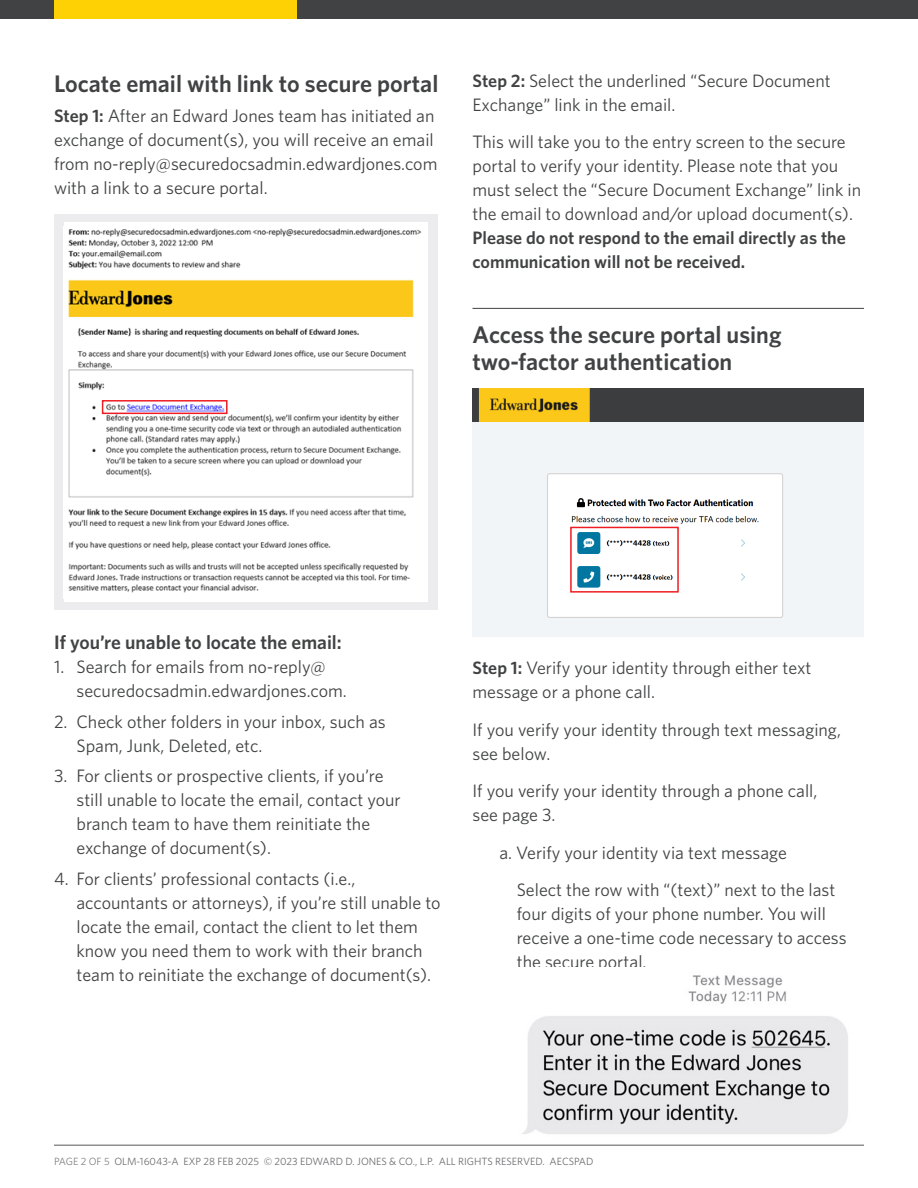
<style>
.page{position:relative;width:918px;height:1188px;background:#fff}
.page>*{position:absolute;margin:0;border:0;box-sizing:border-box;transform-origin:0 0}
.Section_Header{font:600 24px/27px "Whitney";color:#414243}
.Body_-_Subheads{font:600 19.5px "Whitney";letter-spacing:-.005em;color:#414243}
.Body{font:18px/24px "Whitney";color:#414243}
.Level_2_-_body{font:18px "Whitney";color:#414243}
.t1{font:10.5px "Whitney";color:#6c6d70}
.s1{font-weight:600}
.s2{color:#808285}
</style>
<div class="page">
<hr style="left:54px;top:1145px;width:810px;height:1px;background:#57585a">
<div style="left:0;top:0;width:918px;height:18px;background:#414243"></div>
<div style="left:54px;top:0;width:243px;height:18px;background:#fed105"></div>
<div style="left:54px;top:215px;width:383px;height:395px;background:linear-gradient(to right,#f3f3f5,#f3f3f5)"></div>
<img style="left:64px;top:226px;width:364px;height:373px">
<div style="left:102px;top:400px;width:126px;height:14px;border:2px solid #ee1d23"></div>
<hr style="left:472px;top:308px;width:392px;height:1px;background:#414243">
<img style="left:472px;top:388px;width:391px;height:249px">
<div style="left:570px;top:527px;width:109px;height:66px;border:2px solid #ee1d23"></div>
<img style="left:522px;top:975px;width:326px;height:159px">
<p class="Section_Header" style="left:54px;top:69px;width:386px">Locate email with link to secure portal</p>
<p class="Body" style="left:54px;top:104px;width:385px"><span class="s1">Step 1:</span> After an Edward Jones team has initiated an exchange of document(s), you will receive an email from no-reply@securedocsadmin.edwardjones.com with a link to a secure portal.</p>
<p class="Body" style="left:472px;top:68px;width:360px"><span class="s1">Step 2:</span> Select the underlined “Secure Document<br>Exchange” link in the email.</p>
<p class="Body" style="left:472px;top:130px;width:390px">This will take you to the entry screen to the secure portal to verify your identity. Please note that you must select the “Secure Document Exchange” link in the email to download and/or upload document(s).<br><span class="s1">Please do not respond to the email directly as the communication will not be received.</span></p>
<p class="Section_Header" style="left:472px;top:320px;width:311px">Access the secure portal using two-factor authentication</p>
<p class="Body_-_Subheads" style="left:54px;top:629px;width:289px">If you’re unable to locate the email:</p>
<p class="Body" style="left:76px;top:654px;width:272px;text-indent:-22px">1. Search for emails from no-reply@ securedocsadmin.edwardjones.com.</p>
<p class="Body" style="left:76px;top:709px;width:311px;text-indent:-22px">2. Check other folders in your inbox, such as<br>Spam, Junk, Deleted, etc.</p>
<p class="Body" style="left:76px;top:764px;width:326px;text-indent:-22px">3. For clients or prospective clients, if you’re still unable to locate the email, contact your branch team to have them reinitiate the exchange of document(s).</p>
<p class="Body" style="left:76px;top:866px;width:366px;text-indent:-22px">4. For clients’ professional contacts (i.e., accountants or attorneys), if you’re still unable to locate the email, contact the client to let them know you need them to work with their branch team to reinitiate the exchange of document(s).</p>
<p class="Body" style="left:472px;top:655px;width:341px"><span class="s1">Step 1:</span> Verify your identity through either text message or a phone call.</p>
<p class="Body" style="left:472px;top:717px;width:370px">If you verify your identity through text messaging, see below.</p>
<p class="Body" style="left:472px;top:778px;width:346px">If you verify your identity through a phone call, see page 3.</p>
<p class="Level_2_-_body" style="left:500px;top:840px;width:289px">a. Verify your identity via text message</p>
<p class="Body" style="left:517px;top:877px;width:331px">Select the row with “(text)” next to the last four digits of your phone number. You will receive a one-time code necessary to access the secure portal.</p>
<p class="t1" style="left:54px;top:1155px;width:541px"><span class="s2">PAGE 2 OF 5</span> OLM-16043-A EXP 28 FEB 2025 © 2023 EDWARD D. JONES &amp; CO., L.P. ALL RIGHTS RESERVED. AECSPAD</p>
</div>
